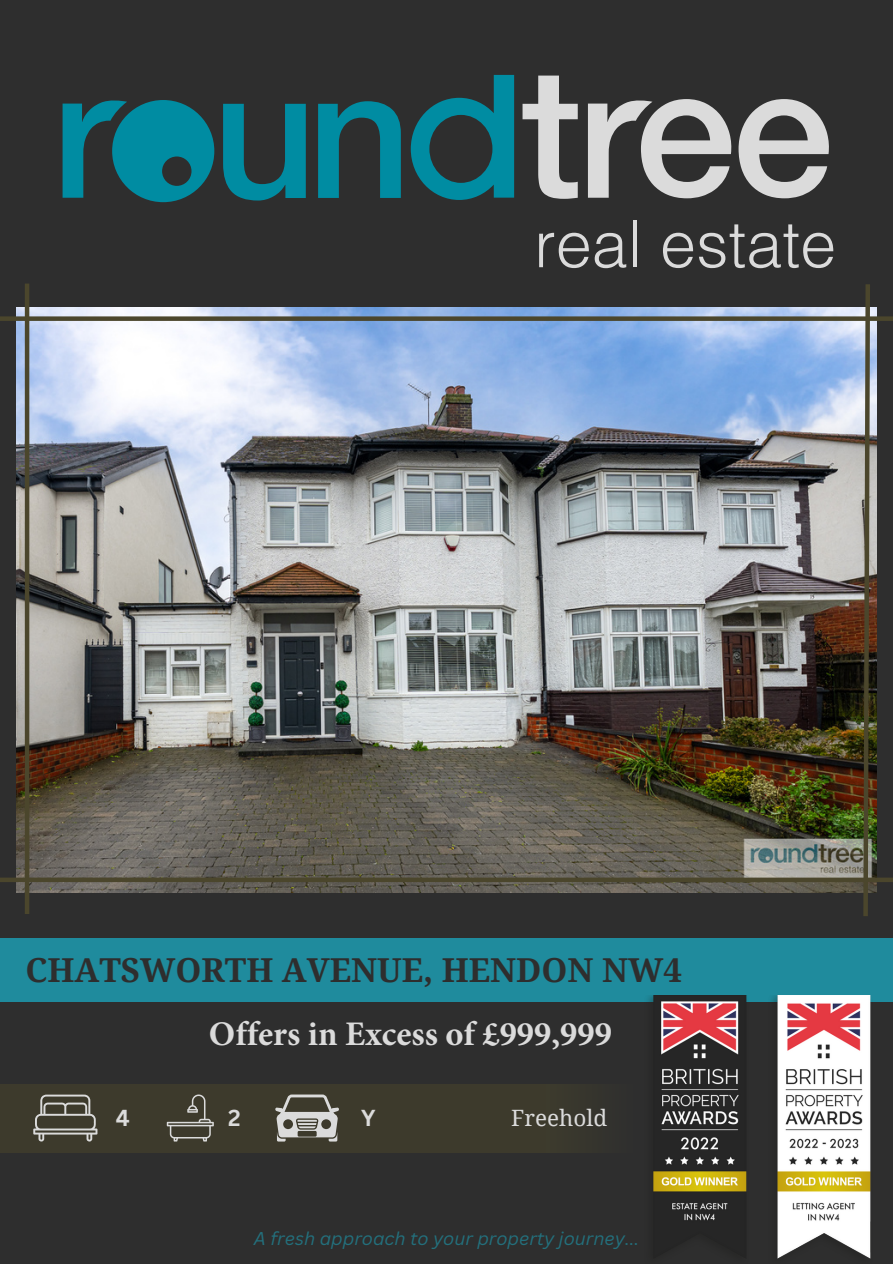
<style>
.page{position:relative;width:893px;height:1264px;background:#fff}
.page>*{position:absolute;margin:0;border:0;box-sizing:border-box;transform-origin:0 0}
.t1{font:700 34.5px "Minion Pro";color:#dbdbdb}
.t2{font:700 33px "Noto Serif";color:#2e2e2e}
.t3{font:22.5px "Noto Serif";color:#dbdbdb}
.t4{font:700 22.5px "Canva Sans";color:#dbdbdb}
.t5{font:italic 18px "Canva Sans";color:#1f8b9d}
</style>
<div class="page">
<div style="left:0;top:0;width:892px;height:1263px;background:#2e2e2e"></div>
<img style="left:17px;top:308px;width:859px;height:584px">
<svg style="left:539px;top:233px;width:87px;height:35px"></svg>
<hr style="left:633px;top:221px;width:3px;height:46px;background:#dbdbdb">
<svg style="left:663px;top:233px;width:30px;height:35px"></svg>
<svg style="left:699px;top:224px;width:134px;height:44px"></svg>
<svg style="left:223px;top:104px;width:83px;height:96px"></svg>
<svg style="left:318px;top:101px;width:83px;height:97px"></svg>
<svg style="left:522px;top:76px;width:55px;height:123px"></svg>
<svg style="left:411px;top:75px;width:103px;height:125px"></svg>
<svg style="left:63px;top:100px;width:151px;height:102px"></svg>
<svg style="left:588px;top:99px;width:143px;height:99px"></svg>
<svg style="left:738px;top:99px;width:91px;height:99px"></svg>
<div style="left:0;top:937px;width:892px;height:64px;background:#1f8b9d"></div>
<div style="left:0;top:1083px;width:558px;height:69px;background:#3d3a2c"></div>
<img style="left:640px;top:995px;width:112px;height:247px">
<img style="left:764px;top:995px;width:112px;height:264px">
<div style="left:0;top:316px;width:892px;height:5px;background:#4b462c"></div>
<hr style="left:25px;top:283px;width:4px;height:631px;background:#4b462c">
<img style="left:861px;top:284px;width:11px;height:632px">
<div style="left:0;top:877px;width:892px;height:5px;background:#4b462c"></div>
<svg style="left:167px;top:1094px;width:47px;height:47px"></svg>
<svg style="left:33px;top:1094px;width:64px;height:47px"></svg>
<div style="left:546px;top:1083px;width:89px;height:69px;background:#36352d"></div>
<svg style="left:275px;top:1094px;width:64px;height:47px"></svg>
<p class="t2" style="left:26px;top:946px;width:657px">CHATSWORTH AVENUE, HENDON NW4</p>
<h1 class="t1" style="left:209px;top:1009px;width:404px">Offers in Excess of £999,999</h1>
<h2 class="t4" style="left:116px;top:1101px;width:15px">4</h2>
<p class="t4" style="left:228px;top:1101px;width:14px">2</p>
<p class="t3" style="left:511px;top:1101px;width:97px">Freehold</p>
<p class="t4" style="left:361px;top:1101px;width:16px">Y</p>
<p class="t5" style="left:254px;top:1225px;width:387px">A fresh approach to your property journey...</p>
</div>
